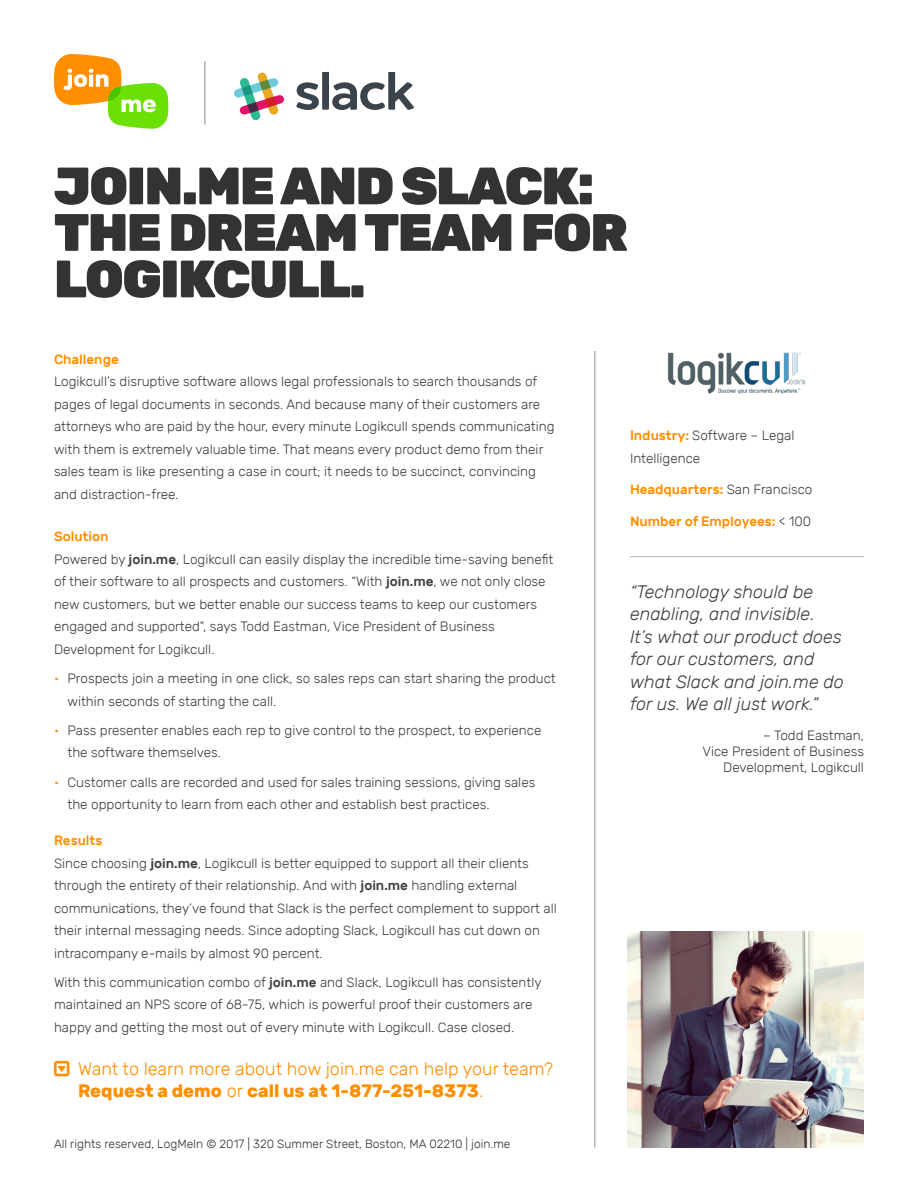
<style>
.page{position:relative;width:918px;height:1188px;background:#fff}
.page>*{position:absolute;margin:0;border:0;box-sizing:border-box;transform-origin:0 0}
.Title_-_Without_Cove{font:900 52.5px/46.5px "Rubik";letter-spacing:-.03em;color:#333}
.t1{font:italic 300 18px/22.5px "Rubik";color:#3e3e3f}
.t2{font:300 18px/22.5px "Rubik";color:#ff8e00}
.Body{font:300 13.5px/22.5px "Rubik";color:#3e3e3f}
.Body-2{font:500 13.5px "Rubik";color:#ff8e00}
.Quote_Credit{font:300 13.5px/16.2px "Rubik";color:#3e3e3f;text-align:right}
.t3{font:300 12px "Rubik";color:#333}
.s1{font-weight:500}
.s2{color:#f68c1f}
.s3{font-weight:700}
.s4{font-weight:500;color:#ff8e00}
.s5{font-weight:300;color:#3e3e3f}
.s6{font-weight:300;color:#404041}
</style>
<div class="page">
<hr style="left:594px;top:351px;width:2px;height:797px;background:#b3b3b3">
<hr style="left:630px;top:556px;width:234px;height:1px;background:#b3b3b3">
<img style="left:668px;top:352px;width:137px;height:42px">
<img style="left:628px;top:932px;width:236px;height:216px">
<hr style="left:204px;top:61px;width:2px;height:64px;background:#b3b3b3">
<svg style="left:234px;top:73px;width:50px;height:47px"></svg>
<svg style="left:296px;top:73px;width:118px;height:37px"></svg>
<svg style="left:54px;top:54px;width:114px;height:75px"></svg>
<p class="Title_-_Without_Cove" style="left:54px;top:163px;width:576px">JOIN.ME AND SLACK:<br>THE DREAM TEAM FOR<br>LOGIKCULL.</p>
<p class="Body-2" style="left:54px;top:351px;width:66px">Challenge</p>
<p class="Body" style="left:54px;top:370px;width:502px">Logikcull’s disruptive software allows legal professionals to search thousands of pages of legal documents in seconds. And because many of their customers are attorneys who are paid by the hour, every minute Logikcull spends communicating with them is extremely valuable time. That means every product demo from their sales team is like presenting a case in court; it needs to be succinct, convincing and distraction-free.</p>
<p class="Body-2" style="left:54px;top:529px;width:56px">Solution</p>
<p class="Body" style="left:54px;top:548px;width:501px">Powered by <span class="s1">join.me</span>, Logikcull can easily display the incredible time-saving benefit of their software to all prospects and customers. “With <span class="s1">join.me</span>, we not only close new customers, but we better enable our success teams to keep our customers engaged and supported”, says Todd Eastman, Vice President of Business Development for Logikcull.</p>
<p class="Body" style="left:68px;top:667px;width:490px;text-indent:-14px"><span class="s2">•</span> Prospects join a meeting in one click, so sales reps can start sharing the product within seconds of starting the call.</p>
<p class="Body" style="left:68px;top:719px;width:476px;text-indent:-14px"><span class="s2">•</span> Pass presenter enables each rep to give control to the prospect, to experience the software themselves.</p>
<p class="Body" style="left:68px;top:771px;width:469px;text-indent:-14px"><span class="s2">•</span> Customer calls are recorded and used for sales training sessions, giving sales the opportunity to learn from each other and establish best practices.</p>
<p class="Body-2" style="left:54px;top:833px;width:50px">Results</p>
<p class="Body" style="left:54px;top:852px;width:504px">Since choosing <span class="s1">join.me</span>, Logikcull is better equipped to support all their clients through the entirety of their relationship. And with <span class="s1">join.me</span> handling external communications, they’ve found that Slack is the perfect complement to support all their internal messaging needs. Since adopting Slack, Logikcull has cut down on intracompany e-mails by almost 90 percent.</p>
<p class="Body" style="left:54px;top:971px;width:489px">With this communication combo of <span class="s1">join.me</span> and Slack, Logikcull has consistently maintained an NPS score of 68-75, which is powerful proof their customers are happy and getting the most out of every minute with Logikcull. Case closed.</p>
<p class="t2" style="left:78px;top:1057px;width:477px">Want to learn more about how join.me can help your team?<br><span class="s3">Request a demo</span> or <span class="s3">call us at 1-877-251-8373</span>.</p>
<p class="t3" style="left:54px;top:1137px;width:458px">All rights reserved, LogMeIn © 2017 | 320 Summer Street, Boston, MA 02210 | join.me</p>
<p class="Body" style="left:630px;top:424px;width:166px"><span class="s4">Industry:</span> Software – Legal<br>Intelligence</p>
<p class="Body-2" style="left:630px;top:482px;width:184px">Headquarters: <span class="s5">San Francisco</span></p>
<p class="Body-2" style="left:630px;top:513px;width:183px">Number of Employees: <span class="s6">&lt; 100</span></p>
<p class="t1" style="left:630px;top:580px;width:216px">“Technology should be enabling, and invisible.<br>It’s what our product does for our customers, and what Slack and join.me do for us. We all just work.”</p>
<p class="Quote_Credit" style="left:702px;top:727px;width:163px">– Todd Eastman,<br>Vice President of Business<br>Development, Logikcull</p>
</div>
